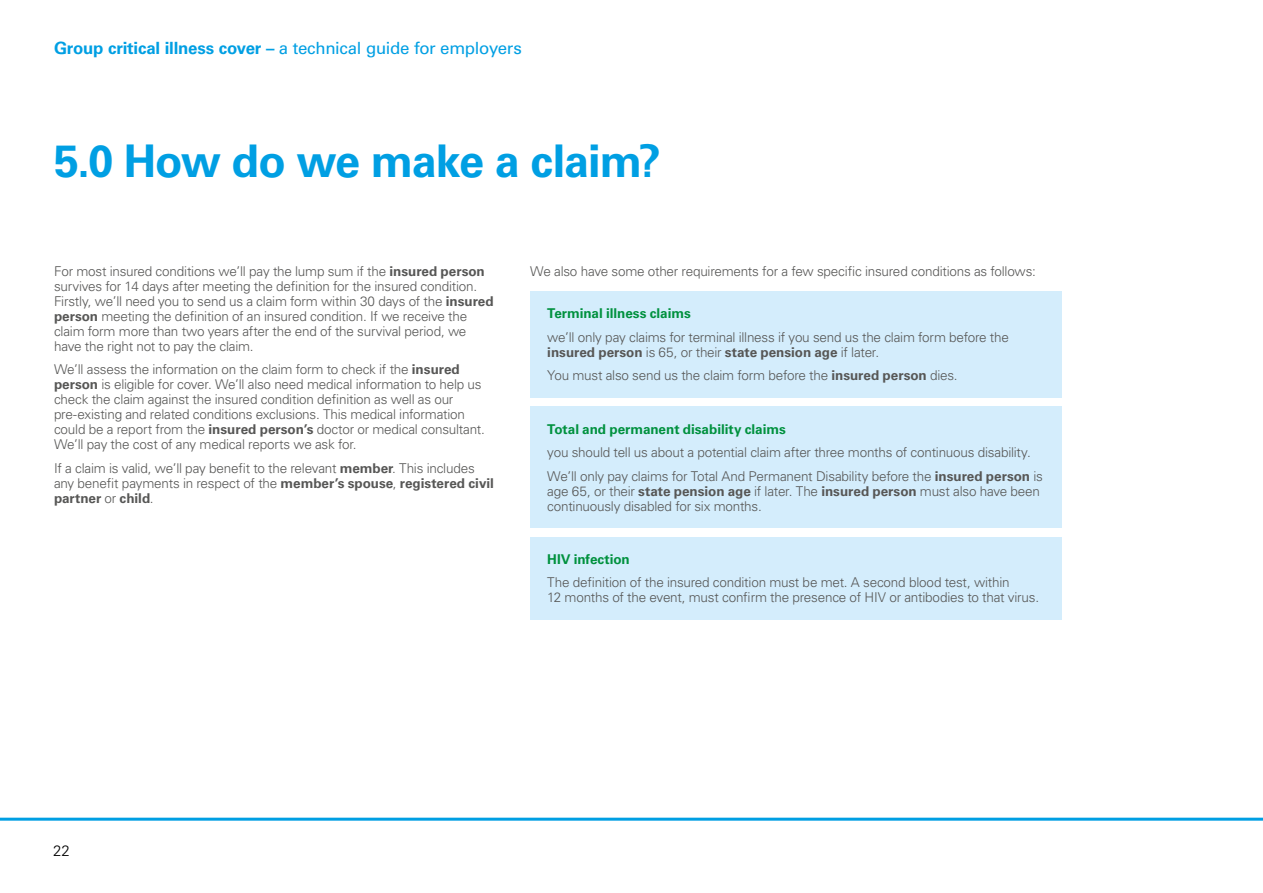
<style>
.page{position:relative;width:1263px;height:893px;background:#fff}
.page>*{position:absolute;margin:0;border:0;box-sizing:border-box;transform-origin:0 0}
.t1{font:700 45px "Univers LT";letter-spacing:-.025em;color:#009fe3}
.t2{font:16.8px "Univers LT";letter-spacing:-.02em;color:#009fe3}
.t3{font:300 15px "Univers LT";color:#000}
.t4{font:300 13.5px/15px "Univers LT";letter-spacing:-.015em;color:#575756}
.t5{font:700 13.5px "Univers LT";letter-spacing:-.005em;color:#00913e}
.s1{font-weight:700}
</style>
<div class="page">
<hr style="left:0;top:818px;width:1263px;height:3px;background:#009fe3">
<div style="left:530px;top:291px;width:532px;height:106px;background:#d4edfc"></div>
<div style="left:530px;top:406px;width:532px;height:122px;background:#d4edfc"></div>
<div style="left:530px;top:537px;width:532px;height:82px;background:#d4edfc"></div>
<p class="t2" style="left:54px;top:38px;width:469px"><span class="s1">Group critical illness cover –</span> a technical guide for employers</p>
<h1 class="t1" style="left:54px;top:134px;width:609px">5.0 How do we make a claim?</h1>
<p class="t4" style="left:54px;top:264px;width:441px">For most insured conditions we’ll pay the lump sum if the <span class="s1">insured person </span>survives for 14 days after meeting the definition for the insured condition.<br>Firstly, we’ll need you to send us a claim form within 30 days of the <span class="s1">insured person</span> meeting the definition of an insured condition. If we receive the claim form more than two years after the end of the survival period, we have the right not to pay the claim.</p>
<p class="t4" style="left:54px;top:362px;width:432px">We’ll assess the information on the claim form to check if the <span class="s1">insured person</span> is eligible for cover. We’ll also need medical information to help us check the claim against the insured condition definition as well as our pre-existing and related conditions exclusions. This medical information could be a report from the <span class="s1">insured person’s</span> doctor or medical consultant.<br>We’ll pay the cost of any medical reports we ask for.</p>
<p class="t4" style="left:54px;top:461px;width:441px">If a claim is valid, we’ll pay benefit to the relevant <span class="s1">member</span>. This includes any benefit payments in respect of the <span class="s1">member’s spouse</span>, <span class="s1">registered civil partner</span> or <span class="s1">child</span>.</p>
<p class="t4" style="left:530px;top:264px;width:507px">We also have some other requirements for a few specific insured conditions as follows:</p>
<p class="t5" style="left:547px;top:306px;width:145px">Terminal illness claims</p>
<p class="t4" style="left:547px;top:329px;width:463px">we’ll only pay claims for terminal illness if you send us the claim form before the <span class="s1">insured person</span> is 65, or their <span class="s1">state pension age</span> if later.</p>
<p class="t4" style="left:547px;top:368px;width:412px">You must also send us the claim form before the <span class="s1">insured person</span> dies.</p>
<p class="t5" style="left:547px;top:421px;width:240px">Total and permanent disability claims</p>
<p class="t4" style="left:547px;top:440px;width:497px;line-height:23.5px">you should tell us about a potential claim after three months of continuous disability.<br>We’ll only pay claims for Total And Permanent Disability before the <span class="s1">insured person</span> is</p>
<p class="t4" style="left:547px;top:483px;width:494px">age 65, or their <span class="s1">state pension age</span> if later. The <span class="s1">insured person</span> must also have been continuously disabled for six months.</p>
<p class="t5" style="left:547px;top:551px;width:84px">HIV infection</p>
<p class="t4" style="left:547px;top:575px;width:493px">The definition of the insured condition must be met. A second blood test, within<br>12 months of the event, must confirm the presence of HIV or antibodies to that virus.</p>
<p class="t3" style="left:53px;top:841px;width:18px">22</p>
</div>
